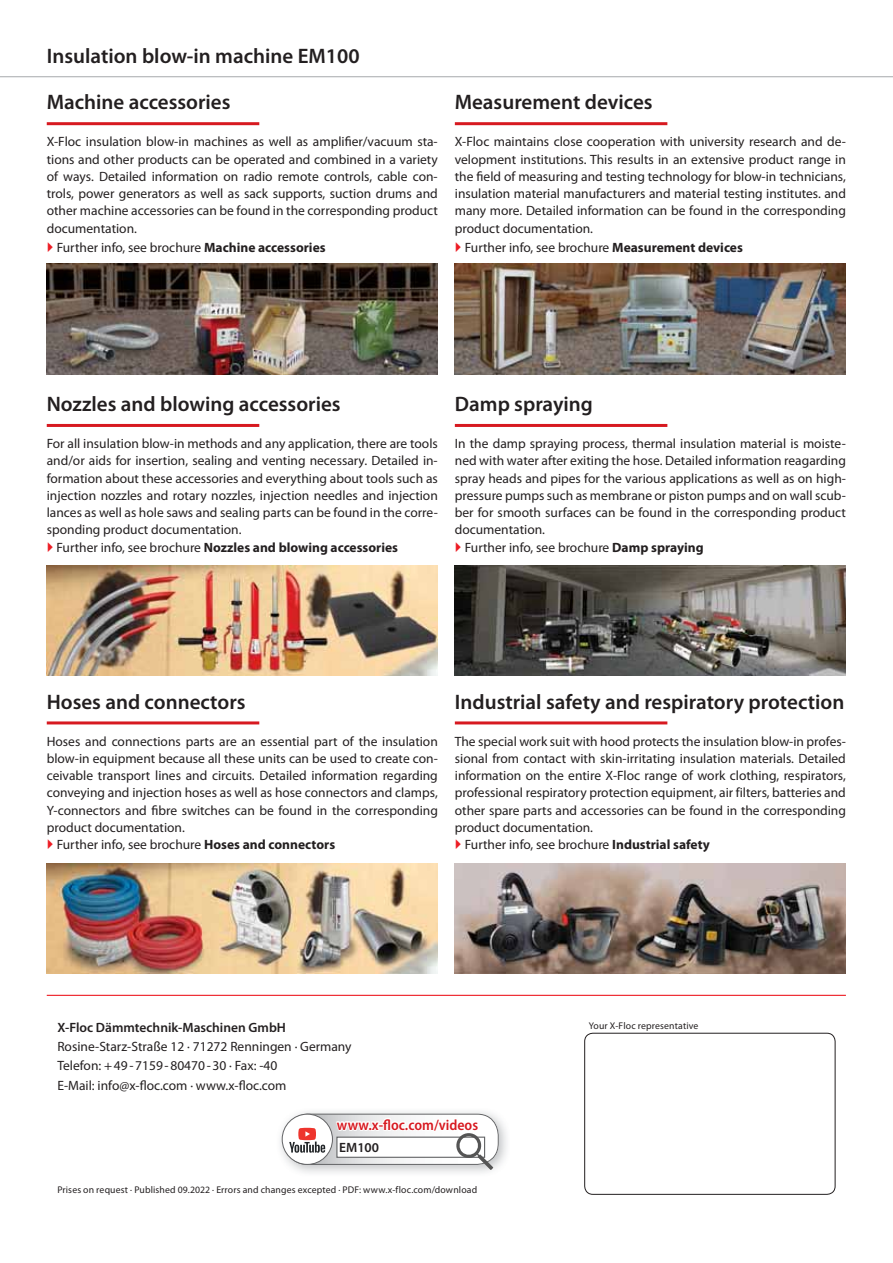
<style>
.page{position:relative;width:893px;height:1263px;background:#fff}
.page>*{position:absolute;margin:0;border:0;box-sizing:border-box;transform-origin:0 0}
.t1{font:600 21px "Myriad Pro";color:#231f20}
.t2{font:600 semi-condensed 15px "Myriad Pro";color:#d71920}
.t3{font:13.5px/17.2px "Myriad Pro";color:#231f20;text-align:justify}
.t4{font:700 13.5px "Myriad Pro";color:#231f20}
.t5{font:600 13.5px "Myriad Pro";color:#231f20}
.t6{font:9.75px "Myriad Pro";letter-spacing:.015em;color:#231f20}
.s1{font-weight:700}
.s2{font-weight:400}
</style>
<div class="page">
<hr style="left:0;top:76px;width:893px;height:1px;background:#a7a9ac">
<hr style="left:47px;top:995px;width:799px;height:1px;background:#ed1c24">
<div style="left:584px;top:1033px;width:251px;height:162px;border:1px solid #231f20;border-radius:8px"></div>
<img style="left:47px;top:863px;width:391px;height:110px">
<img style="left:455px;top:863px;width:391px;height:110px">
<img style="left:47px;top:264px;width:391px;height:110px">
<img style="left:47px;top:566px;width:391px;height:110px">
<img style="left:455px;top:264px;width:391px;height:110px">
<img style="left:455px;top:566px;width:391px;height:110px">
<hr style="left:47px;top:122px;width:212px;height:3px;background:#d71920">
<hr style="left:455px;top:122px;width:212px;height:3px;background:#d71920">
<hr style="left:47px;top:424px;width:212px;height:3px;background:#d71920">
<hr style="left:455px;top:424px;width:212px;height:3px;background:#d71920">
<hr style="left:47px;top:721px;width:212px;height:3px;background:#d71920">
<hr style="left:455px;top:721px;width:212px;height:3px;background:#d71920">
<img style="left:280px;top:1120px;width:227px;height:45px">
<svg style="left:286px;top:1111px;width:213px;height:62px"></svg>
<h1 class="t1" style="left:47px;top:48px;width:314px">Insulation blow-in machine EM100</h1>
<h1 class="t1" style="left:47px;top:94px;width:185px">Machine accessories</h1>
<h1 class="t1" style="left:455px;top:94px;width:199px">Measurement devices</h1>
<p class="t3" style="left:47px;top:134px;width:393px">X-Floc insulation blow-in machines as well as amplifier/vacuum sta&shy;tions and other products can be operated and combined in a variety of ways. Detailed information on radio remote controls, cable con&shy;trols, power generators as well as sack supports, suction drums and other machine accessories can be found in the corresponding product documentation.</p>
<p class="t3" style="left:57px;top:240px;width:270px">Further info, see brochure <span class="s1">Machine accessories</span></p>
<p class="t3" style="left:455px;top:134px;width:393px">X-Floc maintains close cooperation with university research and de&shy;velopment institutions. This results in an extensive product range in the field of measuring and testing technology for blow-in technicians, insulation material manufacturers and material testing institutes. and many more. Detailed information can be found in the corresponding product documentation.</p>
<p class="t3" style="left:465px;top:240px;width:280px">Further info, see brochure <span class="s1">Measurement devices</span></p>
<h1 class="t1" style="left:47px;top:396px;width:295px">Nozzles and blowing accessories</h1>
<h1 class="t1" style="left:455px;top:396px;width:140px">Damp spraying</h1>
<p class="t3" style="left:47px;top:436px;width:393px">For all insulation blow-in methods and any application, there are tools</p>
<p class="t3" style="left:47px;top:453px;width:392px">and/or aids for insertion, sealing and venting necessary. Detailed in-</p>
<p class="t3" style="left:47px;top:470px;width:393px">formation about these accessories and everything about tools such as</p>
<p class="t3" style="left:47px;top:488px;width:393px">injection nozzles and rotary nozzles, injection needles and injection</p>
<p class="t3" style="left:47px;top:505px;width:393px">lances as well as hole saws and sealing parts can be found in the corre-</p>
<p class="t3" style="left:47px;top:522px;width:196px">sponding product documentation.</p>
<p class="t4" style="left:56px;top:542px;width:343px"><span class="s2">Further info, see brochure</span> Nozzles and blowing accessories</p>
<p class="t3" style="left:455px;top:436px;width:392px">In the damp spraying process, thermal insulation material is moiste-</p>
<p class="t3" style="left:455px;top:453px;width:393px">ned with water after exiting the hose. Detailed information reagarding</p>
<p class="t3" style="left:455px;top:470px;width:393px">spray heads and pipes for the various applications as well as on high-</p>
<p class="t3" style="left:455px;top:488px;width:393px">pressure pumps such as membrane or piston pumps and on wall scub-</p>
<p class="t3" style="left:455px;top:505px;width:392px">ber for smooth surfaces can be found in the corresponding product</p>
<p class="t3" style="left:455px;top:522px;width:92px">documentation.</p>
<p class="t3" style="left:465px;top:539px;width:240px">Further info, see brochure <span class="s1">Damp spraying</span></p>
<h1 class="t1" style="left:47px;top:694px;width:200px">Hoses and connectors</h1>
<h1 class="t1" style="left:455px;top:694px;width:391px">Industrial safety and respiratory protection</h1>
<p class="t3" style="left:47px;top:733px;width:393px">Hoses and connections parts are an essential part of the insulation</p>
<p class="t3" style="left:47px;top:751px;width:393px">blow-in equipment because all these units can be used to create con-</p>
<p class="t3" style="left:47px;top:768px;width:393px">ceivable transport lines and circuits. Detailed information regarding</p>
<p class="t3" style="left:47px;top:785px;width:392px">conveying and injection hoses as well as hose connectors and clamps,</p>
<p class="t3" style="left:47px;top:802px;width:393px">Y-connectors and fibre switches can be found in the corresponding</p>
<p class="t3" style="left:47px;top:820px;width:140px">product documentation.</p>
<p class="t3" style="left:57px;top:837px;width:280px">Further info, see brochure <span class="s1">Hoses and connectors</span></p>
<p class="t3" style="left:455px;top:733px;width:393px">The special work suit with hood protects the insulation blow-in profes-</p>
<p class="t3" style="left:455px;top:751px;width:393px">sional from contact with skin-irritating insulation materials. Detailed</p>
<p class="t3" style="left:455px;top:768px;width:393px">information on the entire X-Floc range of work clothing, respirators,</p>
<p class="t3" style="left:455px;top:785px;width:392px">professional respiratory protection equipment, air filters, batteries and</p>
<p class="t3" style="left:455px;top:802px;width:393px">other spare parts and accessories can be found in the corresponding</p>
<p class="t3" style="left:455px;top:820px;width:140px">product documentation.</p>
<p class="t3" style="left:465px;top:837px;width:246px">Further info, see brochure <span class="s1">Industrial safety</span></p>
<p class="t5" style="left:57px;top:1022px;width:230px">X-Floc Dämmtechnik-Maschinen GmbH</p>
<p class="t3" style="left:57px;top:1038px;width:296px;line-height:19.2px;text-align:left">Rosine-Starz-Straße 12 · 71272 Renningen · Germany<br>Telefon: + 49 - 7159 - 80470 - 30 · Fax: -40<br>E-Mail: info@x-floc.com · www.x-floc.com</p>
<p class="t6" style="left:589px;top:1022px;width:111px">Your X-Floc representative</p>
<p class="t2" style="left:337px;top:1116px;width:143px">www.x-floc.com/videos</p>
<p class="t5" style="left:339px;top:1143px;width:41px">EM100</p>
<p class="t6" style="left:57px;top:1186px;width:421px">Prises on request · Published 09.2022 · Errors and changes excepted · PDF: www.x-floc.com/download</p>
</div>
